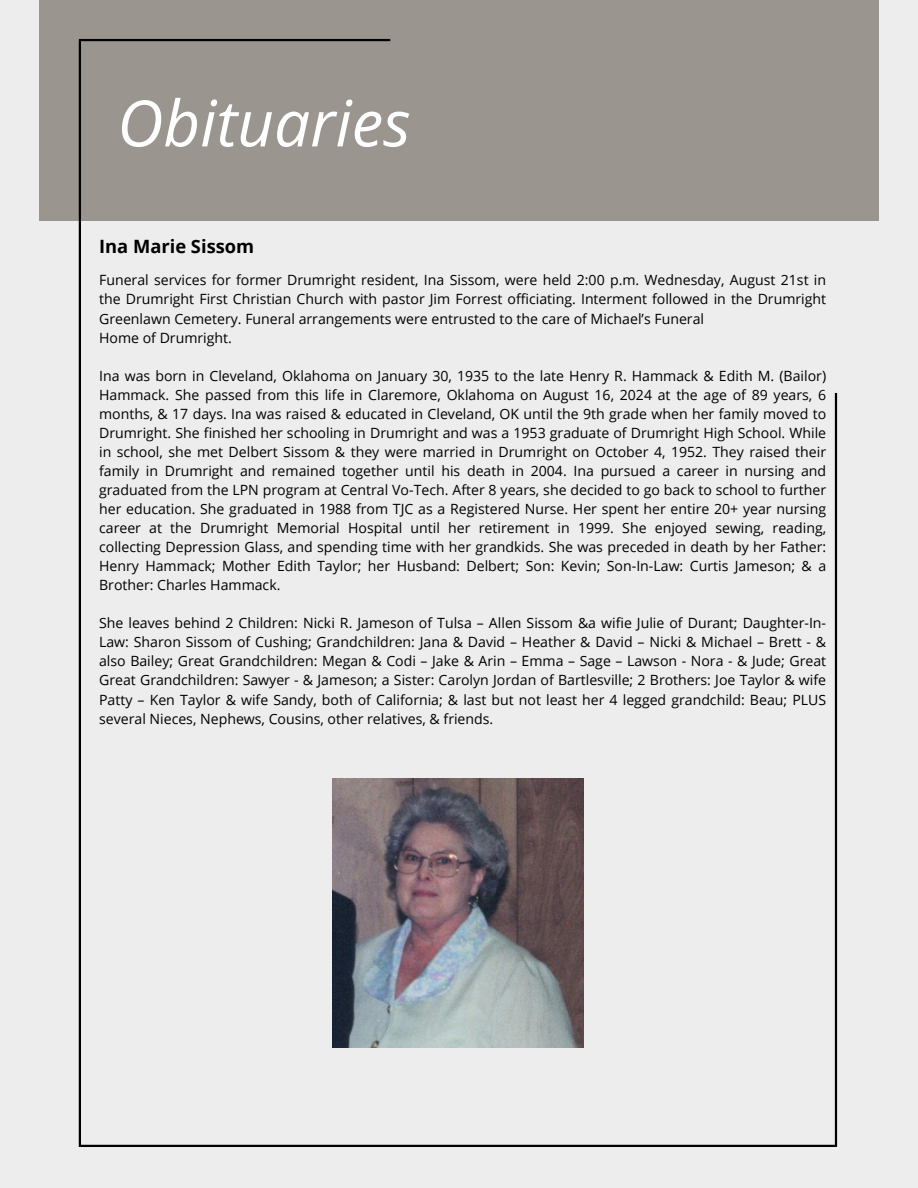
<style>
.page{position:relative;width:918px;height:1188px;background:#ededed}
.page>*{position:absolute;margin:0;border:0;box-sizing:border-box;transform-origin:0 0}
.t1{font:italic 63.9px "Open Sans";color:#fff}
.t2{font:700 18.3px "Open Sans";color:#000}
.t3{font:14.1px/19px "Open Sans";color:#000;text-align:justify}
</style>
<div class="page">
<div style="left:39px;top:0;width:840px;height:221px;background:#9b958f"></div>
<hr style="left:835px;top:393px;width:2px;height:754px;background:#000">
<hr style="left:79px;top:41px;width:2px;height:1106px;background:#000">
<hr style="left:79px;top:39px;width:311px;height:2px;background:#000">
<hr style="left:81px;top:1145px;width:754px;height:2px;background:#000">
<img style="left:333px;top:778px;width:251px;height:270px">
<p class="t1" style="left:117px;top:78px;width:295px">Obituaries</p>
<p class="t2" style="left:99px;top:233px;width:157px">Ina Marie Sissom</p>
<p class="t3" style="left:99px;top:270px;width:729px">Funeral services for former Drumright resident, Ina Sissom, were held 2:00 p.m. Wednesday, August 21st in the Drumright First Christian Church with pastor Jim Forrest officiating. Interment followed in the Drumright Greenlawn Cemetery. Funeral arrangements were entrusted to the care of Michael’s Funeral</p>
<p class="t3" style="left:99px;top:328px;width:134px">Home of Drumright.</p>
<p class="t3" style="left:99px;top:366px;width:729px">Ina was born in Cleveland, Oklahoma on January 30, 1935 to the late Henry R. Hammack &amp; Edith M. (Bailor)<br>Hammack. She passed from this life in Claremore, Oklahoma on August 16, 2024 at the age of 89 years, 6 months, &amp; 17 days. Ina was raised &amp; educated in Cleveland, OK until the 9th grade when her family moved to Drumright. She finished her schooling in Drumright and was a 1953 graduate of Drumright High School. While in school, she met Delbert Sissom &amp; they were married in Drumright on October 4, 1952. They raised their family in Drumright and remained together until his death in 2004. Ina pursued a career in nursing and graduated from the LPN program at Central Vo-Tech. After 8 years, she decided to go back to school to further her education. She graduated in 1988 from TJC as a Registered Nurse. Her spent her entire 20+ year nursing career at the Drumright Memorial Hospital until her retirement in 1999. She enjoyed sewing, reading, collecting Depression Glass, and spending time with her grandkids. She was preceded in death by her Father:<br>Henry Hammack; Mother Edith Taylor; her Husband: Delbert; Son: Kevin; Son-In-Law: Curtis Jameson; &amp; a Brother: Charles Hammack.</p>
<p class="t3" style="left:99px;top:613px;width:729px">She leaves behind 2 Children: Nicki R. Jameson of Tulsa – Allen Sissom &amp;a wifie Julie of Durant; Daughter-In-Law: Sharon Sissom of Cushing; Grandchildren: Jana &amp; David – Heather &amp; David – Nicki &amp; Michael – Brett - &amp; also Bailey; Great Grandchildren: Megan &amp; Codi – Jake &amp; Arin – Emma – Sage – Lawson - Nora - &amp; Jude; Great Great Grandchildren: Sawyer - &amp; Jameson; a Sister: Carolyn Jordan of Bartlesville; 2 Brothers: Joe Taylor &amp; wife Patty – Ken Taylor &amp; wife Sandy, both of California; &amp; last but not least her 4 legged grandchild: Beau; PLUS several Nieces, Nephews, Cousins, other relatives, &amp; friends.</p>
</div>
